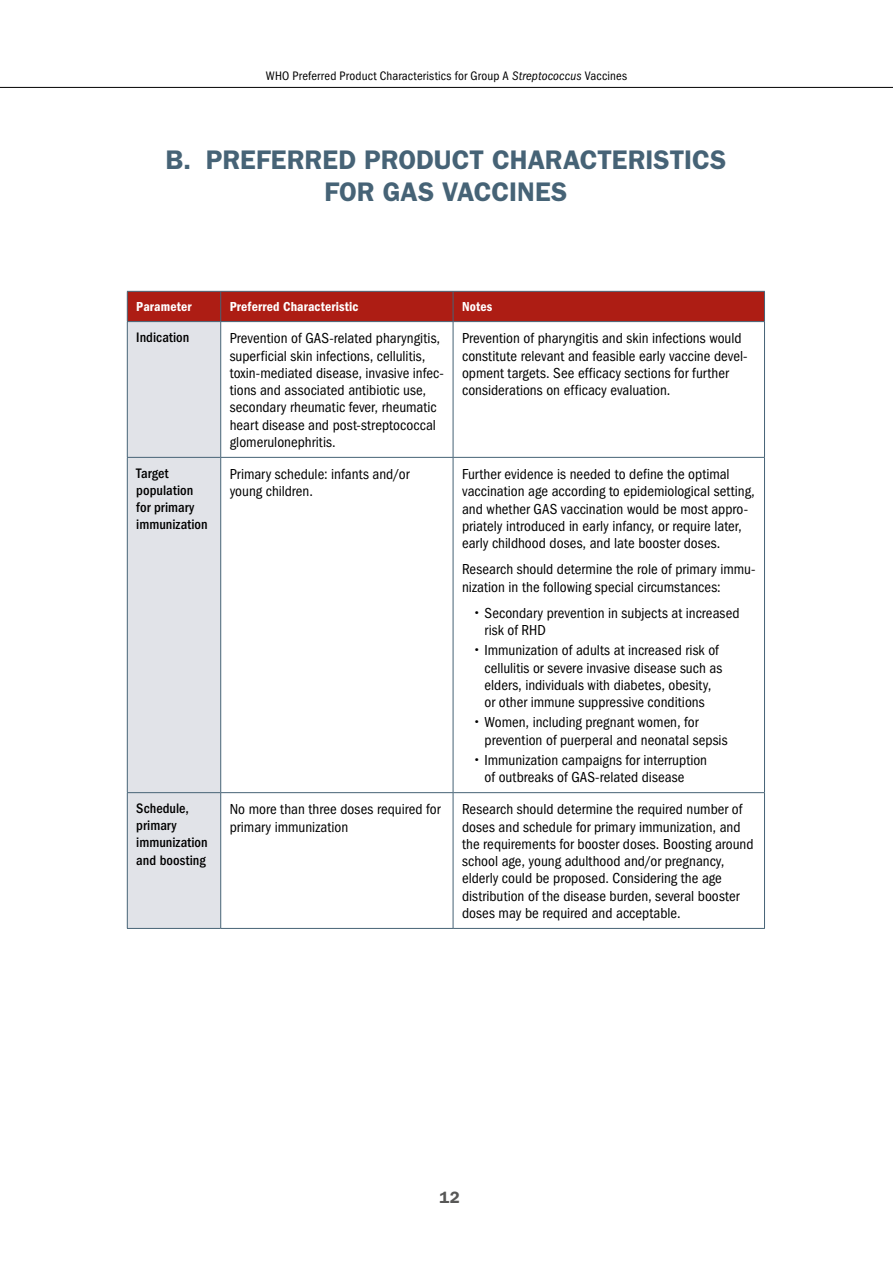
<style>
.page{position:relative;width:893px;height:1263px;background:#fff}
.page>*{position:absolute;margin:0;border:0;box-sizing:border-box;transform-origin:0 0}
.t1{font:600 27px/32.4px "ITC Franklin Gothic Std";color:#466376;text-align:center}
.t2{font:600 16.5px "ITC Franklin Gothic Std";color:#575756}
.Table_Text{font:condensed 15px/17.2px "Franklin Gothic";color:#000}
.Table_1_Column{font:500 condensed 14.25px/17.2px "ITC Franklin Gothic Std";color:#000}
.Table_Header{font:13.5px "ITC Franklin Gothic Std Dm Cd";letter-spacing:.015em;color:#fff}
.t3{font:condensed 12.75px "Franklin Gothic";letter-spacing:.015em;color:#000}
.s1{font-family:"ITC Franklin Gothic Std";font-style:italic}
</style>
<div class="page">
<hr style="left:0;top:87px;width:893px;height:1px;background:#000">
<div style="left:128px;top:322px;width:92px;height:606px;background:#e1e3e8"></div>
<svg style="left:221px;top:322px;width:543px;height:606px"></svg>
<hr style="left:453px;top:322px;width:1px;height:135px;background:#466376">
<hr style="left:221px;top:457px;width:232px;height:1px;background:#466376">
<hr style="left:453px;top:457px;width:312px;height:1px;background:#466376">
<hr style="left:453px;top:458px;width:1px;height:334px;background:#466376">
<hr style="left:221px;top:792px;width:232px;height:1px;background:#466376">
<hr style="left:453px;top:792px;width:312px;height:1px;background:#466376">
<hr style="left:453px;top:793px;width:1px;height:135px;background:#466376">
<hr style="left:127px;top:928px;width:94px;height:1px;background:#466376">
<hr style="left:221px;top:928px;width:232px;height:1px;background:#466376">
<hr style="left:453px;top:928px;width:312px;height:1px;background:#466376">
<hr style="left:764px;top:322px;width:1px;height:135px;background:#466376">
<hr style="left:764px;top:458px;width:1px;height:334px;background:#466376">
<hr style="left:220px;top:793px;width:1px;height:135px;background:#466376">
<hr style="left:764px;top:793px;width:1px;height:135px;background:#466376">
<hr style="left:127px;top:322px;width:1px;height:135px;background:#466376">
<hr style="left:220px;top:322px;width:1px;height:135px;background:#466376">
<div style="left:127px;top:291px;width:638px;height:31px;background:#ad1d14"></div>
<hr style="left:453px;top:321px;width:312px;height:1px;background:#466376">
<hr style="left:127px;top:793px;width:1px;height:135px;background:#466376">
<hr style="left:127px;top:457px;width:94px;height:1px;background:#466376">
<hr style="left:127px;top:458px;width:1px;height:334px;background:#466376">
<hr style="left:220px;top:458px;width:1px;height:334px;background:#466376">
<hr style="left:127px;top:792px;width:94px;height:1px;background:#466376">
<p class="t3" style="left:266px;top:69px;width:363px">WHO Preferred Product Characteristics for Group A <span class="s1">Streptococcus</span> Vaccines</p>
<p class="t1" style="left:165px;top:143px;width:562px">B. PREFERRED PRODUCT CHARACTERISTICS<br>FOR GAS VACCINES</p>
<p class="Table_Header" style="left:136px;top:299px;width:57px">Parameter</p>
<p class="Table_Header" style="left:230px;top:299px;width:130px">Preferred Characteristic</p>
<p class="Table_Header" style="left:462px;top:299px;width:32px">Notes</p>
<p class="Table_1_Column" style="left:136px;top:329px;width:55px">Indication</p>
<p class="Table_Text" style="left:230px;top:330px;width:216px">Prevention of GAS-related pharyngitis, superficial skin infections, cellulitis, toxin-mediated disease, invasive infec&shy;tions and associated antibiotic use, secondary rheumatic fever, rheumatic heart disease and post-streptococcal glomerulonephritis.</p>
<p class="Table_Text" style="left:462px;top:330px;width:287px">Prevention of pharyngitis and skin infections would constitute relevant and feasible early vaccine devel&shy;opment targets. See efficacy sections for further considerations on efficacy evaluation.</p>
<p class="Table_1_Column" style="left:136px;top:464px;width:73px">Target population for primary immunization</p>
<p class="Table_Text" style="left:230px;top:466px;width:181px">Primary schedule: infants and/or young children.</p>
<p class="Table_Text" style="left:462px;top:466px;width:294px">Further evidence is needed to define the optimal vaccination age according to epidemiological setting, and whether GAS vaccination would be most appro&shy;priately introduced in early infancy, or require later, early childhood doses, and late booster doses.</p>
<p class="Table_Text" style="left:462px;top:561px;width:295px">Research should determine the role of primary immu&shy;nization in the following special circumstances:</p>
<p class="Table_Text" style="left:485px;top:604px;width:256px">Secondary prevention in subjects at increased risk of RHD</p>
<p class="Table_Text" style="left:485px;top:642px;width:239px">Immunization of adults at increased risk of cellulitis or severe invasive disease such as elders, individuals with diabetes, obesity, or other immune suppressive conditions</p>
<p class="Table_Text" style="left:485px;top:714px;width:245px">Women, including pregnant women, for prevention of puerperal and neonatal sepsis</p>
<p class="Table_Text" style="left:485px;top:751px;width:224px">Immunization campaigns for interruption of outbreaks of GAS-related disease</p>
<p class="Table_1_Column" style="left:136px;top:800px;width:73px">Schedule, primary immunization and boosting</p>
<p class="Table_Text" style="left:230px;top:801px;width:212px">No more than three doses required for primary immunization</p>
<p class="Table_Text" style="left:462px;top:801px;width:293px">Research should determine the required number of doses and schedule for primary immunization, and the requirements for booster doses. Boosting around school age, young adulthood and/or pregnancy, elderly could be proposed. Considering the age distribution of the disease burden, several booster doses may be required and acceptable.</p>
<p class="t2" style="left:439px;top:1188px;width:22px">12</p>
</div>
